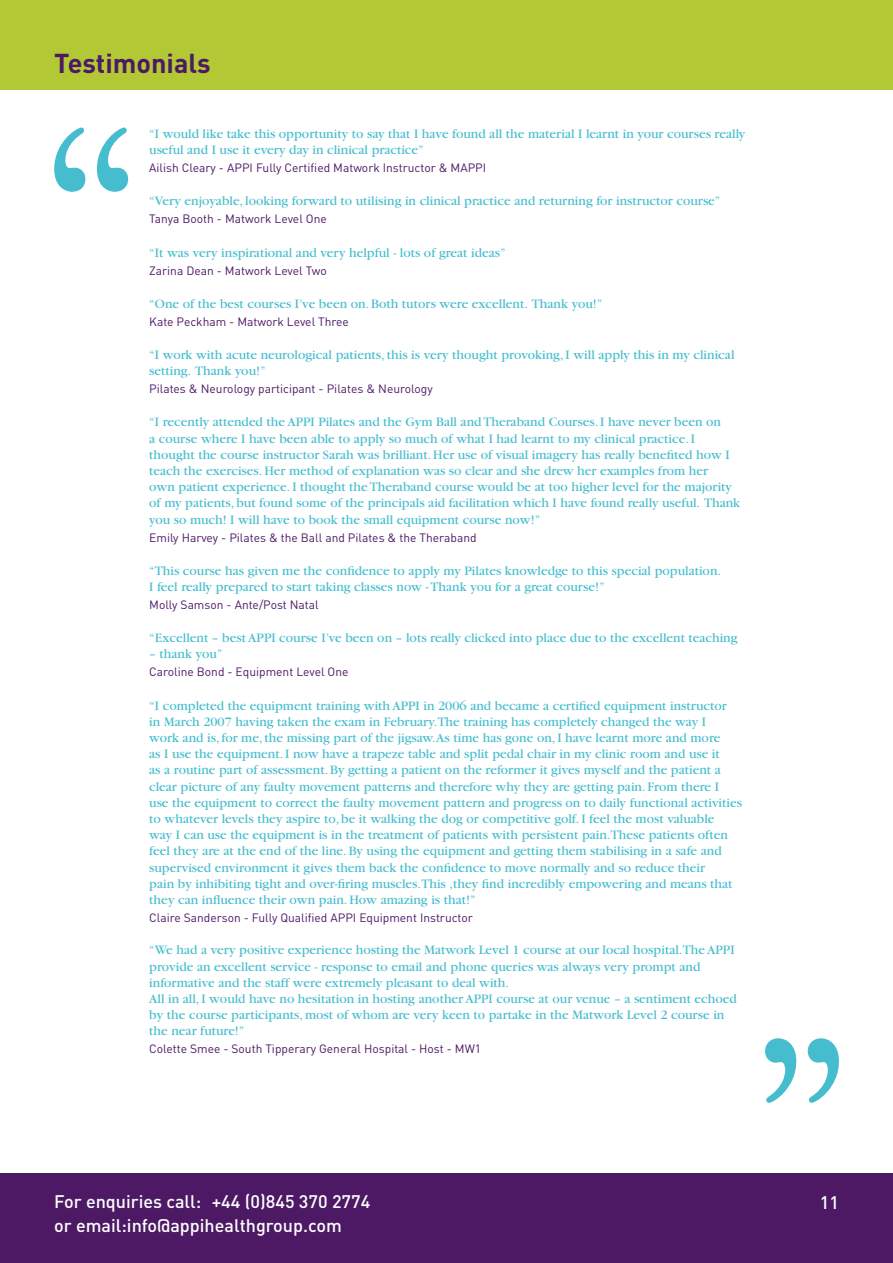
<style>
.page{position:relative;width:893px;height:1263px;background:#fff}
.page>*{position:absolute;margin:0;border:0;box-sizing:border-box;transform-origin:0 0}
.t1{font:700 27px "DIN";color:#4d1965}
.t2{font:500 18px/24px "DIN";color:#fff}
.t3{font:13.5px/16.2px "Garamond LT";color:#46bdce}
.t4{font:12px "DIN";color:#4d1965}
</style>
<div class="page">
<div style="left:0;top:0;width:893px;height:89px;background:#b2c835"></div>
<div style="left:0;top:1174px;width:893px;height:89px;background:#4d1965"></div>
<svg style="left:54px;top:128px;width:74px;height:64px"></svg>
<svg style="left:765px;top:1038px;width:74px;height:65px"></svg>
<h1 class="t1" style="left:54px;top:46px;width:158px">Testimonials</h1>
<p class="t3" style="left:149px;top:126px;width:598px">“I would like take this opportunity to say that I have found all the material I learnt in your courses really useful and I use it every day in clinical practice’’</p>
<p class="t4" style="left:149px;top:160px;width:338px">Ailish Cleary - APPI Fully Certified Matwork Instructor &amp; MAPPI</p>
<p class="t3" style="left:149px;top:193px;width:573px">“Very enjoyable, looking forward to utilising in clinical practice and returning for instructor course’’</p>
<p class="t4" style="left:149px;top:211px;width:179px">Tanya Booth - Matwork Level One</p>
<p class="t3" style="left:149px;top:244px;width:358px">“It was very inspirational and very helpful - lots of great ideas’’</p>
<p class="t4" style="left:149px;top:263px;width:179px">Zarina Dean - Matwork Level Two</p>
<p class="t3" style="left:149px;top:296px;width:455px">“One of the best courses I’ve been on. Both tutors were excellent. Thank you!’’</p>
<p class="t4" style="left:149px;top:314px;width:201px">Kate Peckham - Matwork Level Three</p>
<p class="t3" style="left:149px;top:347px;width:587px">“I work with acute neurological patients, this is very thought provoking, I will apply this in my clinical setting. Thank you!’’</p>
<p class="t4" style="left:149px;top:381px;width:285px">Pilates &amp; Neurology participant - Pilates &amp; Neurology</p>
<p class="t3" style="left:149px;top:414px;width:592px">“I recently attended the APPI Pilates and the Gym Ball and Theraband Courses. I have never been on<br>a course where I have been able to apply so much of what I had learnt to my clinical practice. I thought the course instructor Sarah was brilliant. Her use of visual imagery has really benefited how I teach the exercises. Her method of explanation was so clear and she drew her examples from her<br>own patient experience. I thought the Theraband course would be at too higher level for the majority of my patients, but found some of the principals aid facilitation which I have found really useful. Thank you so much! I will have to book the small equipment course now!’’</p>
<p class="t4" style="left:149px;top:530px;width:329px">Emily Harvey - Pilates &amp; the Ball and Pilates &amp; the Theraband</p>
<p class="t3" style="left:149px;top:563px;width:573px">“This course has given me the confidence to apply my Pilates knowledge to this special population.<br>I feel really prepared to start taking classes now - Thank you for a great course!”</p>
<p class="t4" style="left:149px;top:597px;width:171px">Molly Samson - Ante/Post Natal</p>
<p class="t3" style="left:149px;top:630px;width:590px">“Excellent – best APPI course I’ve been on – lots really clicked into place due to the excellent teaching</p>
<p class="t3" style="left:149px;top:646px;width:75px">– thank you”</p>
<p class="t4" style="left:149px;top:665px;width:201px">Caroline Bond - Equipment Level One</p>
<p class="t3" style="left:149px;top:697px;width:594px">“I completed the equipment training with APPI in 2006 and became a certified equipment instructor<br>in March 2007 having taken the exam in February.The training has completely changed the way I<br>work and is, for me, the missing part of the jigsaw.As time has gone on, I have learnt more and more<br>as I use the equipment. I now have a trapeze table and split pedal chair in my clinic room and use it<br>as a routine part of assessment. By getting a patient on the reformer it gives myself and the patient a clear picture of any faulty movement patterns and therefore why they are getting pain. From there I<br>use the equipment to correct the faulty movement pattern and progress on to daily functional activities to whatever levels they aspire to, be it walking the dog or competitive golf. I feel the most valuable<br>way I can use the equipment is in the treatment of patients with persistent pain.These patients often feel they are at the end of the line. By using the equipment and getting them stabilising in a safe and supervised environment it gives them back the confidence to move normally and so reduce their<br>pain by inhibiting tight and over-firing muscles.This ,they find incredibly empowering and means that they can influence their own pain. How amazing is that!’’</p>
<p class="t4" style="left:149px;top:910px;width:325px">Claire Sanderson - Fully Qualified APPI Equipment Instructor</p>
<p class="t3" style="left:149px;top:942px;width:589px">“We had a very positive experience hosting the Matwork Level 1 course at our local hospital.The APPI provide an excellent service - response to email and phone queries was always very prompt and informative and the staff were extremely pleasant to deal with.<br>All in all, I would have no hesitation in hosting another APPI course at our venue – a sentiment echoed by the course participants, most of whom are very keen to partake in the Matwork Level 2 course in the near future!’’</p>
<p class="t4" style="left:149px;top:1042px;width:333px">Colette Smee - South Tipperary General Hospital - Host - MW1</p>
<h2 class="t2" style="left:54px;top:1189px;width:318px">For enquiries call: +44 (0)845 370 2774 or email:info@appihealthgroup.com</h2>
<h2 class="t2" style="left:820px;top:1190px;width:21px">11</h2>
</div>
